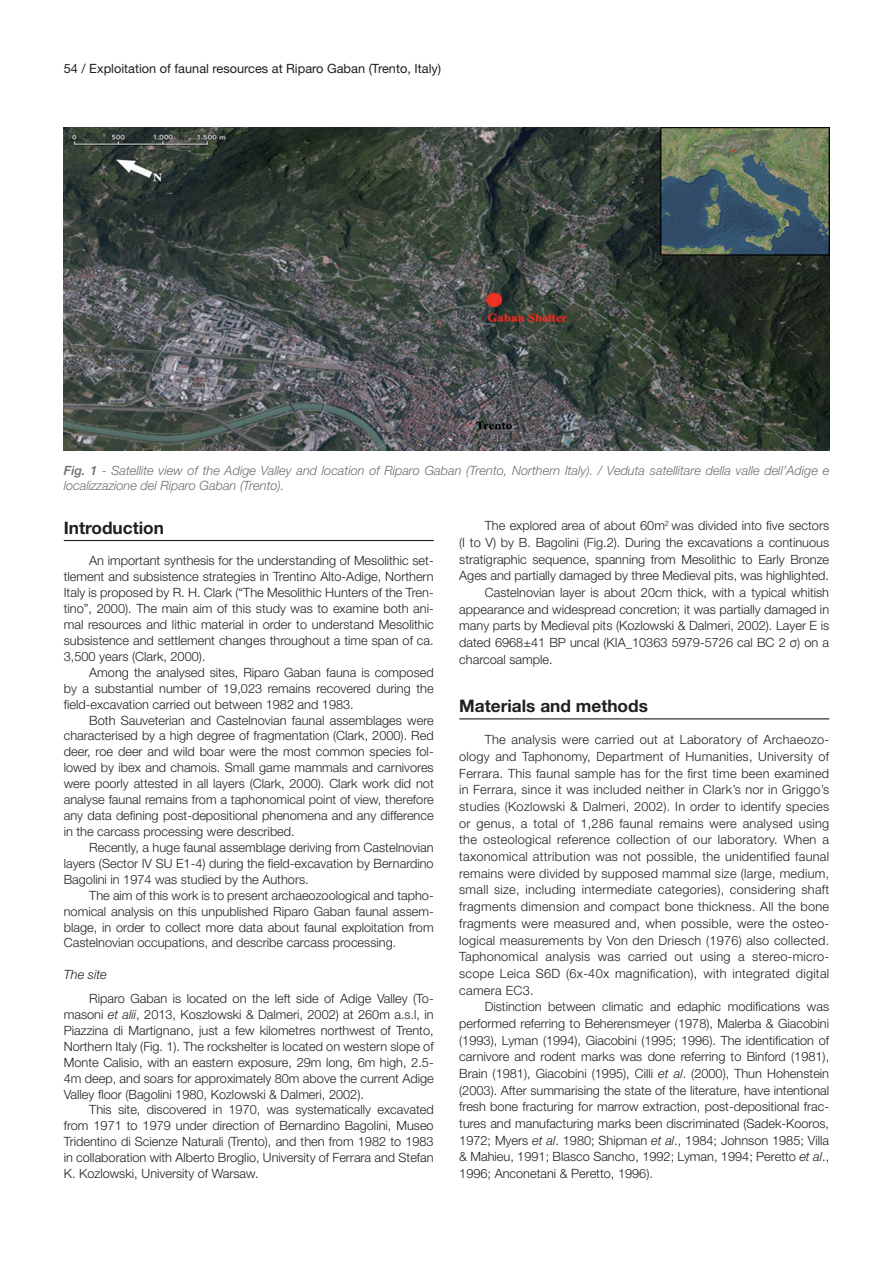
<style>
.page{position:relative;width:893px;height:1263px;background:#fff}
.page>*{position:absolute;margin:0;border:0;box-sizing:border-box;transform-origin:0 0}
.t1{font:700 17.25px "Helvetica Neue LT Std";color:#231f20}
.t2{font:300 12.75px/15.9px "Helvetica Neue LT Std";color:#231f20;text-align:justify}
.t3{font:italic 300 12.75px/15px "Helvetica Neue LT Std";color:#6c6d70}
.t4{font:12.75px "Helvetica Neue LT Std";color:#231f20}
.t5{font:italic 300 12.75px "Helvetica Neue LT Std";color:#231f20}
.s1{font-weight:500}
.s2{font-style:italic}
.s3{font-family:"Helvetica Neue"}
</style>
<div class="page">
<hr style="left:64px;top:540px;width:370px;height:1px;background:#231f20">
<hr style="left:459px;top:718px;width:370px;height:1px;background:#231f20">
<img style="left:64px;top:128px;width:765px;height:323px">
<p class="t4" style="left:64px;top:61px;width:379px">54 / Exploitation of faunal resources at Riparo Gaban (Trento, Italy)</p>
<p class="t3" style="left:64px;top:463px;width:767px"><span class="s1">Fig. 1</span> - Satellite view of the Adige Valley and location of Riparo Gaban (Trento, Northern Italy). / Veduta satellitare della valle dell’Adige e localizzazione del Riparo Gaban (Trento).</p>
<h1 class="t1" style="left:64px;top:517px;width:102px">Introduction</h1>
<p class="t2" style="left:64px;top:552px;width:371px;text-indent:26px">An important synthesis for the understanding of Mesolithic set&shy;tlement and subsistence strategies in Trentino Alto-Adige, Northern Italy is proposed by R. H. Clark (“The Mesolithic Hunters of the Tren&shy;tino”, 2000). The main aim of this study was to examine both ani&shy;mal resources and lithic material in order to understand Mesolithic subsistence and settlement changes throughout a time span of ca.<br>3,500 years (Clark, 2000).</p>
<p class="t2" style="left:64px;top:664px;width:371px;text-indent:26px">Among the analysed sites, Riparo Gaban fauna is composed by a substantial number of 19,023 remains recovered during the field-excavation carried out between 1982 and 1983.</p>
<p class="t2" style="left:64px;top:712px;width:371px;text-indent:26px">Both Sauveterian and Castelnovian faunal assemblages were characterised by a high degree of fragmentation (Clark, 2000). Red deer, roe deer and wild boar were the most common species fol&shy;lowed by ibex and chamois. Small game mammals and carnivores were poorly attested in all layers (Clark, 2000). Clark work did not analyse faunal remains from a taphonomical point of view, therefore any data defining post-depositional phenomena and any difference in the carcass processing were described.</p>
<p class="t2" style="left:64px;top:839px;width:371px;text-indent:26px">Recently, a huge faunal assemblage deriving from Castelnovian layers (Sector IV SU E1-4) during the field-excavation by Bernardino Bagolini in 1974 was studied by the Authors.</p>
<p class="t2" style="left:64px;top:887px;width:371px;text-indent:26px">The aim of this work is to present archaeozoological and tapho&shy;nomical analysis on this unpublished Riparo Gaban faunal assem&shy;blage, in order to collect more data about faunal exploitation from Castelnovian occupations, and describe carcass processing.</p>
<p class="t5" style="left:64px;top:967px;width:44px">The site</p>
<p class="t2" style="left:64px;top:990px;width:371px;text-indent:26px">Riparo Gaban is located on the left side of Adige Valley (To&shy;masoni <span class="s2">et alii</span>, 2013, Koszlowski &amp; Dalmeri, 2002) at 260m a.s.l, in Piazzina di Martignano, just a few kilometres northwest of Trento, Northern Italy (Fig. 1). The rockshelter is located on western slope of Monte Calisio, with an eastern exposure, 29m long, 6m high, 2.5- 4m deep, and soars for approximately 80m above the current Adige Valley floor (Bagolini 1980, Kozlowski &amp; Dalmeri, 2002).</p>
<p class="t2" style="left:64px;top:1102px;width:371px;text-indent:26px">This site, discovered in 1970, was systematically excavated from 1971 to 1979 under direction of Bernardino Bagolini, Museo Tridentino di Scienze Naturali (Trento), and then from 1982 to 1983 in collaboration with Alberto Broglio, University of Ferrara and Stefan K. Kozlowski, University of Warsaw.</p>
<p class="t2" style="left:485px;top:518px;width:346px">The explored area of about 60m<sup>2</sup> was divided into five sectors</p>
<p class="t2" style="left:459px;top:534px;width:371px">(I to V) by B. Bagolini (Fig.2). During the excavations a continuous</p>
<p class="t2" style="left:459px;top:551px;width:371px">stratigraphic sequence, spanning from Mesolithic to Early Bronze</p>
<p class="t2" style="left:459px;top:568px;width:371px">Ages and partially damaged by three Medieval pits, was highlighted.</p>
<p class="t2" style="left:485px;top:584px;width:346px">Castelnovian layer is about 20cm thick, with a typical whitish</p>
<p class="t2" style="left:459px;top:601px;width:371px">appearance and widespread concretion; it was partially damaged in</p>
<p class="t2" style="left:459px;top:618px;width:371px">many parts by Medieval pits (Kozlowski &amp; Dalmeri, 2002). Layer E is</p>
<p class="t2" style="left:459px;top:634px;width:371px">dated 6968±41 BP uncal (KIA_10363 5979-5726 cal BC 2 <span class="s3">σ</span>) on a</p>
<p class="t2" style="left:459px;top:651px;width:95px">charcoal sample.</p>
<h1 class="t1" style="left:459px;top:695px;width:190px">Materials and methods</h1>
<p class="t2" style="left:459px;top:731px;width:371px;line-height:16.6px;text-indent:26px">The analysis were carried out at Laboratory of Archaeozo&shy;ology and Taphonomy, Department of Humanities, University of Ferrara. This faunal sample has for the first time been examined in Ferrara, since it was included neither in Clark’s nor in Griggo’s studies (Kozlowski &amp; Dalmeri, 2002). In order to identify species or genus, a total of 1,286 faunal remains were analysed using the osteological reference collection of our laboratory. When a taxonomical attribution was not possible, the unidentified faunal remains were divided by supposed mammal size (large, medium, small size, including intermediate categories), considering shaft fragments dimension and compact bone thickness. All the bone fragments were measured and, when possible, were the osteo&shy;logical measurements by Von den Driesch (1976) also collected.<br>Taphonomical analysis was carried out using a stereo-micro&shy;scope Leica S6D (6x-40x magnification), with integrated digital camera EC3.</p>
<p class="t2" style="left:459px;top:998px;width:371px;line-height:16.6px;text-indent:26px">Distinction between climatic and edaphic modifications was performed referring to Beherensmeyer (1978), Malerba &amp; Giacobini (1993), Lyman (1994), Giacobini (1995; 1996). The identification of carnivore and rodent marks was done referring to Binford (1981), Brain (1981), Giacobini (1995), Cilli <span class="s2">et al</span>. (2000), Thun Hohenstein (2003). After summarising the state of the literature, have intentional fresh bone fracturing for marrow extraction, post-depositional frac&shy;tures and manufacturing marks been discriminated (Sadek-Kooros, 1972; Myers <span class="s2">et al</span>. 1980; Shipman <span class="s2">et al</span>., 1984; Johnson 1985; Villa &amp; Mahieu, 1991; Blasco Sancho, 1992; Lyman, 1994; Peretto <span class="s2">et al</span>., 1996; Anconetani &amp; Peretto, 1996).</p>
</div>
